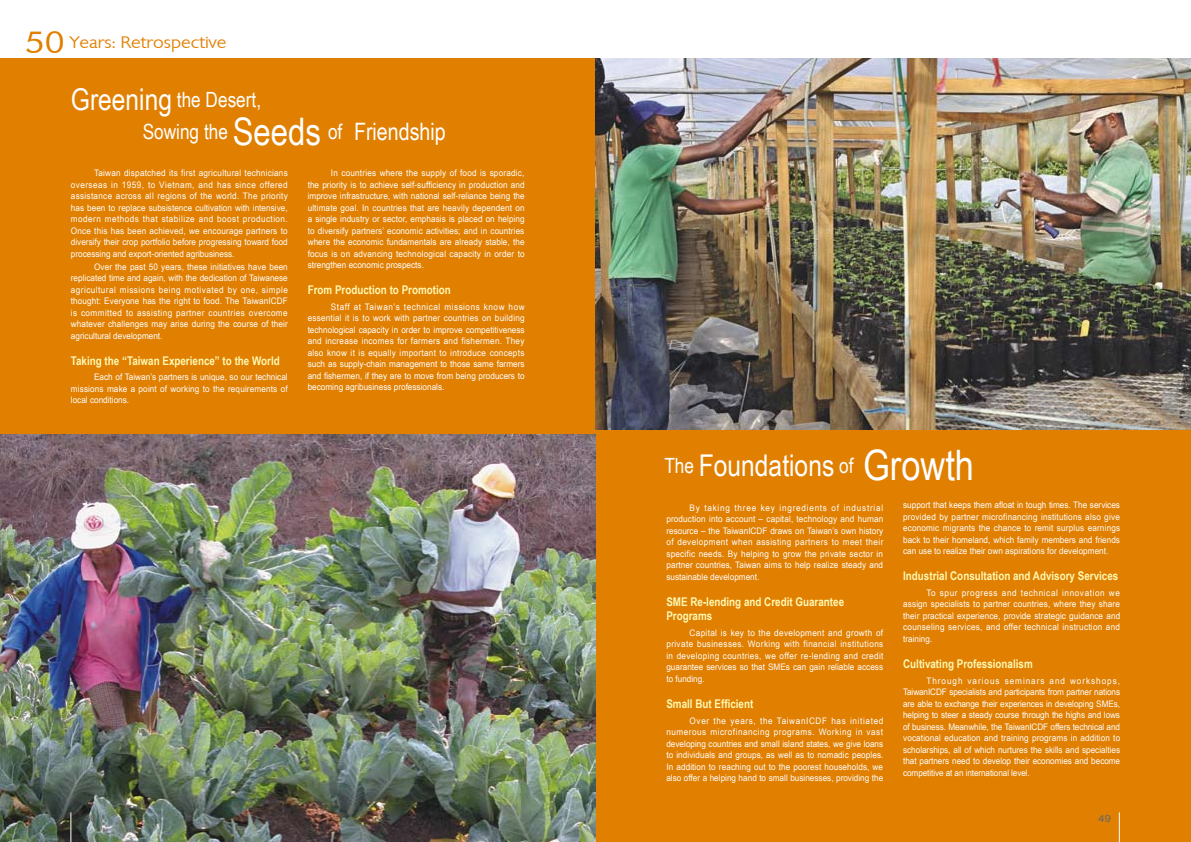
<style>
.page{position:relative;width:1191px;height:842px;background:#fff}
.page>*{position:absolute;margin:0;border:0;box-sizing:border-box;transform-origin:0 0}
.t1{font:30px "Arial Narrow";color:#fff}
.t2{font:21px/32px "Arial Narrow";color:#fff}
.t3{font:300 16.2px "Chantilly";color:#e07f00;scale:1.11 1}
.t4{font:700 12px/14.2px "Arial Narrow";color:#fff9b3}
.t5{font:9.9px "Arial";color:#666;scale:1.11 1}
.t6{font:9px/11.5px "Arial Narrow";color:#fff;text-align:justify;scale:1.11 1}
.s1{font-family:"Futura BT";font-weight:400;font-size:30.4px}
.s2{font-size:30px}
.s3{font-size:38px}
.s4{font-size:24px}
.s5{font-size:21px}
.s6{font-size:42px}
</style>
<div class="page">
<div style="left:0;top:59px;width:1191px;height:783px;background:#e07f00"></div>
<img style="left:595px;top:59px;width:596px;height:371px">
<img style="left:0;top:435px;width:595px;height:407px">
<hr style="left:71px;top:812px;width:1px;height:30px;background:#fff">
<hr style="left:1119px;top:812px;width:1px;height:30px;background:#fff">
<h3 class="t3" style="left:25px;top:32px;width:183px"><span class="s1">50</span> Years: Retrospective</h3>
<h2 class="t2" style="left:143px;top:83px;width:305px;text-indent:-72px"><span class="s2">Greening</span> the Desert,<br>Sowing the <span class="s3">Seeds</span> of <span class="s4">Friendship</span></h2>
<p class="t6" style="left:71px;top:167px;width:197px;text-indent:23px">Taiwan dispatched its first agricultural technicians overseas in 1959, to Vietnam, and has since offered assistance across all regions of the world. The priority has been to replace subsistence cultivation with intensive, modern methods that stabilize and boost production.<br>Once this has been achieved, we encourage partners to diversify their crop portfolio before progressing toward food processing and export-oriented agribusiness.</p>
<p class="t6" style="left:71px;top:261px;width:197px;text-indent:23px">Over the past 50 years, these initiatives have been replicated time and again, with the dedication of Taiwanese agricultural missions being motivated by one, simple thought: Everyone has the right to food. The TaiwanICDF is committed to assisting partner countries overcome whatever challenges may arise during the course of their agricultural development.</p>
<h3 class="t4" style="left:71px;top:353px;width:210px">Taking the “Taiwan Experience” to the World</h3>
<p class="t6" style="left:71px;top:371px;width:197px;text-indent:23px">Each of Taiwan’s partners is unique, so our technical missions make a point of working to the requirements of local conditions.</p>
<p class="t6" style="left:308px;top:167px;width:197px;text-indent:23px">In countries where the supply of food is sporadic, the priority is to achieve self-sufficiency in production and improve infrastructure, with national self-reliance being the ultimate goal. In countries that are heavily dependent on a single industry or sector, emphasis is placed on helping to diversify partners’ economic activities; and in countries where the economic fundamentals are already stable, the focus is on advancing technological capacity in order to strengthen economic prospects.</p>
<h3 class="t4" style="left:308px;top:282px;width:145px">From Production to Promotion</h3>
<p class="t6" style="left:308px;top:300px;width:197px;text-indent:23px">Staff at Taiwan’s technical missions know how essential it is to work with partner countries on building technological capacity in order to improve competitiveness and increase incomes for farmers and fishermen. They also know it is equally important to introduce concepts such as supply-chain management to those same farmers and fishermen, if they are to move from being producers to becoming agribusiness professionals.</p>
<h1 class="t1" style="left:664px;top:443px;width:311px"><span class="s5">The</span> Foundations <span class="s5">of</span> <span class="s6">Growth</span></h1>
<p class="t6" style="left:666px;top:502px;width:197px;text-indent:23px">By taking three key ingredients of industrial production into account – capital, technology and human resource – the TaiwanICDF draws on Taiwan’s own history of development when assisting partners to meet their specific needs. By helping to grow the private sector in partner countries, Taiwan aims to help realize steady and sustainable development.</p>
<h3 class="t4" style="left:666px;top:594px;width:179px">SME Re-lending and Credit Guarantee<br>Programs</h3>
<p class="t6" style="left:666px;top:626px;width:197px;text-indent:23px">Capital is key to the development and growth of private businesses. Working with financial institutions in developing countries, we offer re-lending and credit guarantee services so that SMEs can gain reliable access to funding.</p>
<h3 class="t4" style="left:666px;top:696px;width:88px">Small But Efficient</h3>
<p class="t6" style="left:666px;top:714px;width:197px;text-indent:23px">Over the years, the TaiwanICDF has initiated numerous microfinancing programs. Working in vast developing countries and small island states, we give loans to individuals and groups, as well as to nomadic peoples.<br>In addition to reaching out to the poorest households, we also offer a helping hand to small businesses, providing the</p>
<p class="t6" style="left:903px;top:499px;width:197px">support that keeps them afloat in tough times. The services provided by partner microfinancing institutions also give economic migrants the chance to remit surplus earnings back to their homeland, which family members and friends can use to realize their own aspirations for development.</p>
<h3 class="t4" style="left:903px;top:568px;width:217px">Industrial Consultation and Advisory Services</h3>
<p class="t6" style="left:903px;top:587px;width:197px;text-indent:23px">To spur progress and technical innovation we assign specialists to partner countries, where they share their practical experience, provide strategic guidance and counseling services, and offer technical instruction and training.</p>
<h3 class="t4" style="left:903px;top:656px;width:131px">Cultivating Professionalism</h3>
<p class="t6" style="left:903px;top:674px;width:197px;text-indent:23px">Through various seminars and workshops, TaiwanICDF specialists and participants from partner nations are able to exchange their experiences in developing SMEs, helping to steer a steady course through the highs and lows of business. Meanwhile, the TaiwanICDF offers technical and vocational education and training programs in addition to scholarships, all of which nurtures the skills and specialties that partners need to develop their economies and become competitive at an international level.</p>
<p class="t5" style="left:84px;top:812px;width:13px">48</p>
<p class="t5" style="left:1098px;top:812px;width:13px">49</p>
</div>
